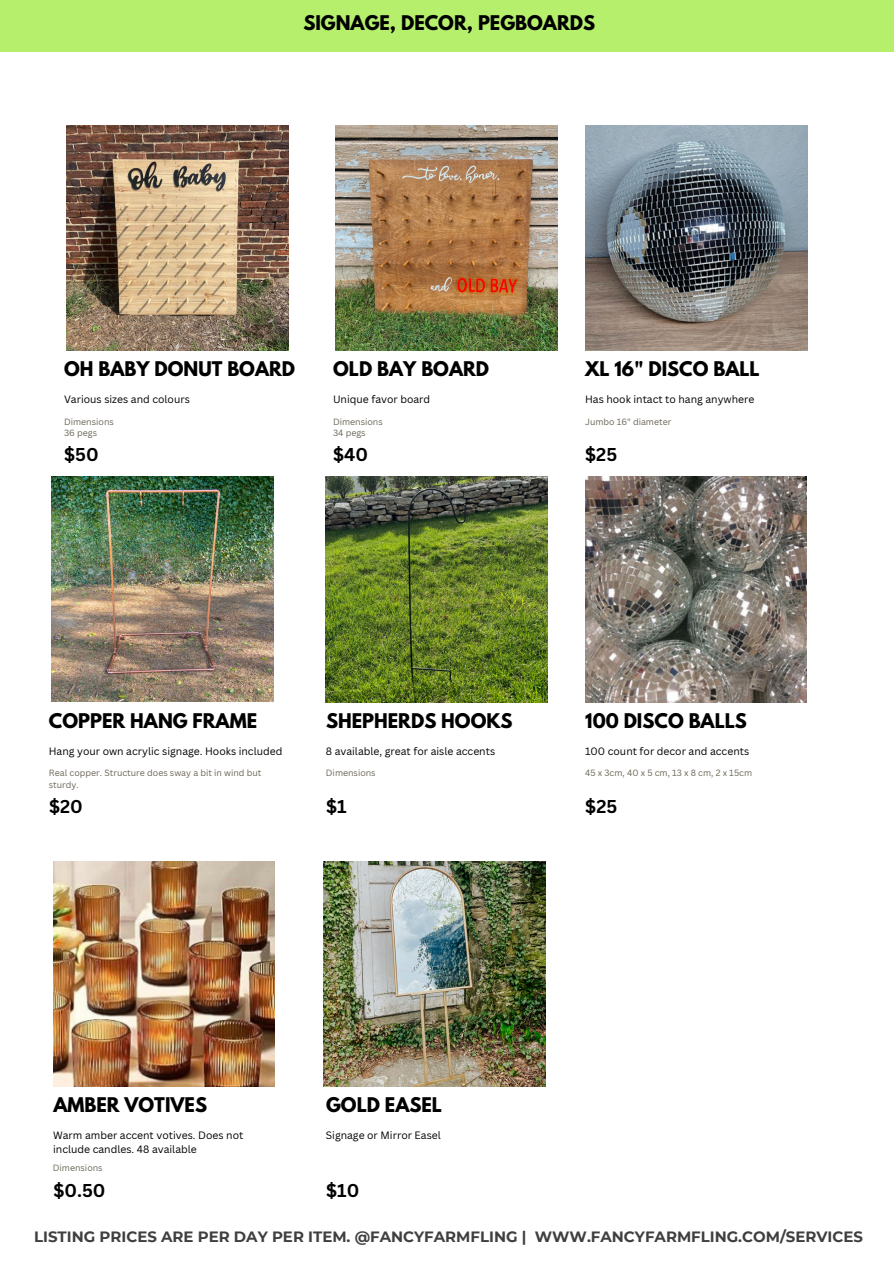
<style>
.page{position:relative;width:894px;height:1264px;background:#fff}
.page>*{position:absolute;margin:0;border:0;box-sizing:border-box;transform-origin:0 0}
.t1{font:700 18px "League Spartan";color:#000}
.t2{font:700 18px "Canva Sans";color:#000}
.t3{font:700 15px "Montserrat";color:#403f3f}
.t4{font:10.35px/13.8px "Canva Sans";color:#000}
.t5{font:8.85px/11.7px "Canva Sans";color:#6b6657}
</style>
<div class="page">
<img style="left:52px;top:477px;width:221px;height:225px">
<div style="left:0;top:0;width:893px;height:51px;background:#b5ef6c"></div>
<img style="left:336px;top:125px;width:221px;height:225px">
<img style="left:67px;top:125px;width:221px;height:225px">
<img style="left:585px;top:125px;width:221px;height:225px">
<img style="left:326px;top:477px;width:221px;height:225px">
<img style="left:585px;top:477px;width:221px;height:225px">
<img style="left:53px;top:861px;width:222px;height:225px">
<img style="left:323px;top:861px;width:222px;height:225px">
<p class="t1" style="left:303px;top:14px;width:293px">SIGNAGE, DECOR, PEGBOARDS</p>
<p class="t1" style="left:64px;top:360px;width:232px">OH BABY DONUT BOARD</p>
<h1 class="t4" style="left:64px;top:392px;width:127px">Various sizes and colours</h1>
<h4 class="t5" style="left:64px;top:415px;width:51px">Dimensions</h4>
<p class="t5" style="left:64px;top:427px;width:34px">36 pegs</p>
<h2 class="t2" style="left:64px;top:442px;width:36px">$50</h2>
<p class="t1" style="left:333px;top:360px;width:157px">OLD BAY BOARD</p>
<h1 class="t4" style="left:333px;top:392px;width:99px">Unique favor board</h1>
<h4 class="t5" style="left:333px;top:415px;width:51px">Dimensions</h4>
<p class="t5" style="left:333px;top:427px;width:34px">34 pegs</p>
<p class="t2" style="left:333px;top:442px;width:36px">$40</p>
<h4 class="t1" style="left:585px;top:360px;width:176px">XL 16" DISCO BALL</h4>
<p class="t4" style="left:585px;top:392px;width:171px">Has hook intact to hang anywhere</p>
<h2 class="t5" style="left:585px;top:415px;width:88px">Jumbo 16" diameter</h2>
<p class="t2" style="left:585px;top:442px;width:33px">$25</p>
<p class="t1" style="left:49px;top:711px;width:209px">COPPER HANG FRAME</p>
<h1 class="t4" style="left:49px;top:743px;width:235px">Hang your own acrylic signage. Hooks included</h1>
<h4 class="t5" style="left:49px;top:767px;width:214px">Real copper. Structure does sway a bit in wind but sturdy.</h4>
<p class="t2" style="left:49px;top:793px;width:35px">$20</p>
<h4 class="t1" style="left:326px;top:712px;width:188px">SHEPHERDS HOOKS</h4>
<p class="t4" style="left:326px;top:744px;width:171px">8 available, great for aisle accents</p>
<h2 class="t5" style="left:326px;top:767px;width:51px">Dimensions</h2>
<p class="t2" style="left:326px;top:793px;width:22px">$1</p>
<h4 class="t1" style="left:585px;top:712px;width:163px">100 DISCO BALLS</h4>
<p class="t4" style="left:585px;top:744px;width:166px">100 count for decor and accents</p>
<h2 class="t5" style="left:585px;top:767px;width:168px">45 x 3cm, 40 x 5 cm, 13 x 8 cm, 2 x 15cm</h2>
<p class="t2" style="left:585px;top:793px;width:33px">$25</p>
<h4 class="t1" style="left:53px;top:1096px;width:155px">AMBER VOTIVES</h4>
<p class="t4" style="left:53px;top:1128px;width:192px">Warm amber accent votives. Does not include candles. 48 available</p>
<h2 class="t5" style="left:53px;top:1161px;width:51px">Dimensions</h2>
<p class="t2" style="left:53px;top:1177px;width:54px">$0.50</p>
<h4 class="t1" style="left:326px;top:1096px;width:117px">GOLD EASEL</h4>
<h2 class="t4" style="left:326px;top:1128px;width:116px">Signage or Mirror Easel</h2>
<h3 class="t2" style="left:326px;top:1177px;width:35px">$10</h3>
<p class="t3" style="left:34px;top:1227px;width:830px">LISTING PRICES ARE PER DAY PER ITEM. @FANCYFARMFLING | WWW.FANCYFARMFLING.COM/SERVICES</p>
</div>
